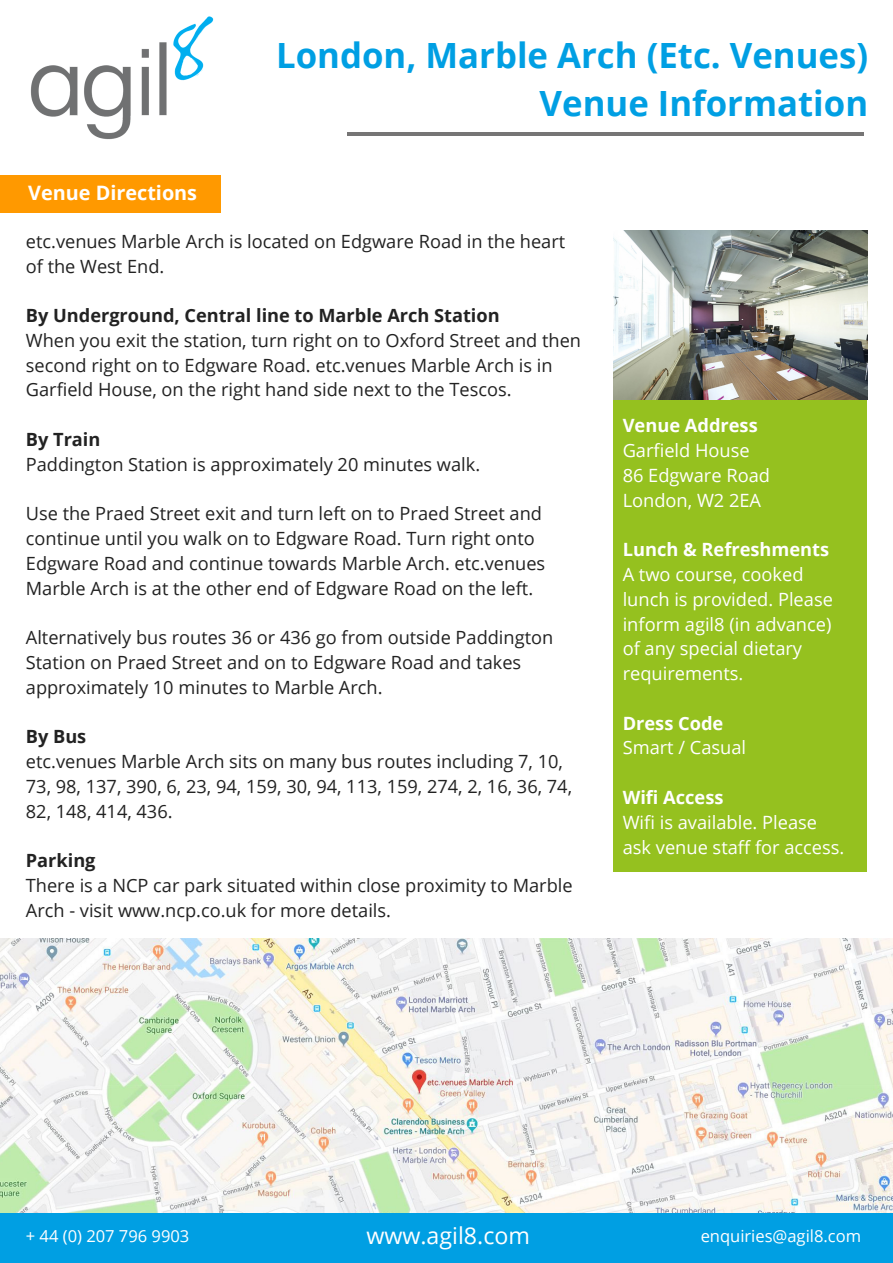
<style>
.page{position:relative;width:893px;height:1263px;background:#fff}
.page>*{position:absolute;margin:0;border:0;box-sizing:border-box;transform-origin:0 0}
.t1{font:700 34.8px/48.4px "Open Sans";color:#009fe3;text-align:right}
.t2{font:23.25px "Open Sans";color:#fff}
.t3{font:700 19.8px "Open Sans";color:#fff}
.t4{font:18.3px/24.8px "Open Sans";color:#fff}
.t5{font:700 18.3px "Open Sans";color:#fff}
.t6{font:18.15px/24.8px "Open Sans";color:#222}
.t7{font:700 18.15px "Open Sans";color:#222}
.t8{font:16.5px "Open Sans";color:#fff}
</style>
<div class="page">
<img style="left:0;top:938px;width:893px;height:275px">
<div style="left:0;top:1213px;width:893px;height:50px;background:#009fe3"></div>
<img style="left:30px;top:16px;width:184px;height:124px">
<div style="left:613px;top:400px;width:254px;height:471px;background:#95c11f"></div>
<hr style="left:348px;top:132px;width:22px;height:4px;background:#767575">
<hr style="left:842px;top:132px;width:22px;height:4px;background:#767575">
<hr style="left:369px;top:132px;width:153px;height:4px;background:#767575">
<hr style="left:522px;top:132px;width:153px;height:4px;background:#767575">
<hr style="left:675px;top:132px;width:153px;height:4px;background:#767575">
<hr style="left:828px;top:132px;width:14px;height:4px;background:#767575">
<div style="left:0;top:176px;width:221px;height:37px;background:#f90"></div>
<img style="left:613px;top:231px;width:254px;height:169px">
<h1 class="t1" style="left:276px;top:30px;width:594px">London, Marble Arch (Etc. Venues)<br>Venue Information</h1>
<p class="t3" style="left:28px;top:179px;width:171px">Venue Directions</p>
<p class="t6" style="left:26px;top:228px;width:541px">etc.venues Marble Arch is located on Edgware Road in the heart of the West End.</p>
<p class="t7" style="left:26px;top:303px;width:475px">By Underground, Central line to Marble Arch Station</p>
<p class="t6" style="left:26px;top:327px;width:557px">When you exit the station, turn right on to Oxford Street and then second right on to Edgware Road. etc.venues Marble Arch is in<br>Garfield House, on the right hand side next to the Tescos.</p>
<p class="t7" style="left:26px;top:426px;width:76px">By Train</p>
<p class="t6" style="left:26px;top:451px;width:456px">Paddington Station is approximately 20 minutes walk.</p>
<p class="t6" style="left:26px;top:501px;width:521px">Use the Praed Street exit and turn left on to Praed Street and continue until you walk on to Edgware Road. Turn right onto Edgware Road and continue towards Marble Arch. etc.venues Marble Arch is at the other end of Edgware Road on the left.</p>
<p class="t6" style="left:26px;top:625px;width:529px">Alternatively bus routes 36 or 436 go from outside Paddington<br>Station on Praed Street and on to Edgware Road and takes approximately 10 minutes to Marble Arch.</p>
<p class="t7" style="left:26px;top:724px;width:62px">By Bus</p>
<p class="t6" style="left:26px;top:748px;width:548px">etc.venues Marble Arch sits on many bus routes including 7, 10,<br>73, 98, 137, 390, 6, 23, 94, 159, 30, 94, 113, 159, 274, 2, 16, 36, 74,<br>82, 148, 414, 436.</p>
<p class="t7" style="left:26px;top:848px;width:71px">Parking</p>
<p class="t6" style="left:26px;top:872px;width:548px">There is a NCP car park situated within close proximity to Marble<br>Arch - visit www.ncp.co.uk for more details.</p>
<p class="t5" style="left:623px;top:413px;width:137px">Venue Address</p>
<p class="t4" style="left:623px;top:438px;width:149px">Garfield House<br>86 Edgware Road<br>London, W2 2EA</p>
<p class="t5" style="left:623px;top:537px;width:208px">Lunch &amp; Refreshments</p>
<p class="t4" style="left:623px;top:562px;width:212px">A two course, cooked lunch is provided. Please inform agil8 (in advance) of any special dietary requirements.</p>
<p class="t5" style="left:623px;top:710px;width:102px">Dress Code</p>
<p class="t4" style="left:623px;top:735px;width:125px">Smart / Casual</p>
<p class="t5" style="left:623px;top:784px;width:102px">Wifi Access</p>
<p class="t4" style="left:623px;top:809px;width:223px">Wifi is available. Please ask venue staff for access.</p>
<p class="t8" style="left:26px;top:1224px;width:165px">+ 44 (0) 207 796 9903</p>
<p class="t2" style="left:366px;top:1219px;width:165px">www.agil8.com</p>
<p class="t8" style="left:701px;top:1224px;width:162px">enquiries@agil8.com</p>
</div>
